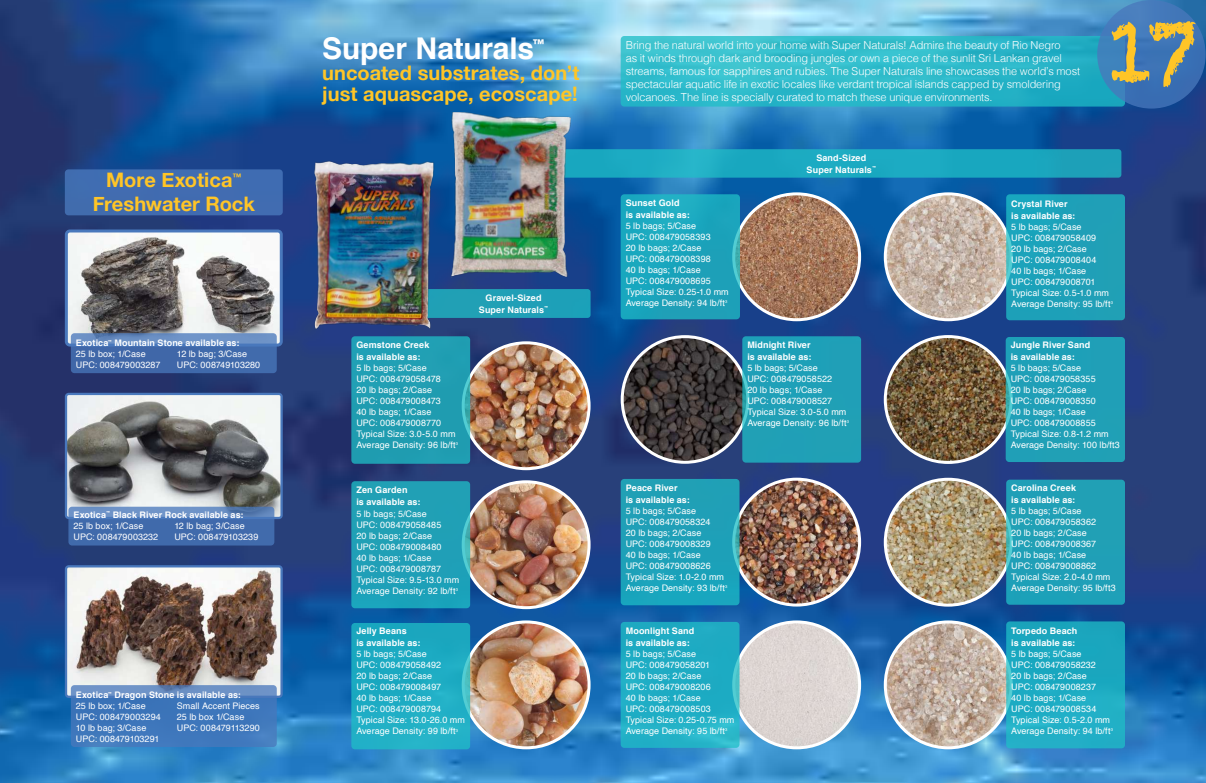
<style>
.page{position:relative;width:1206px;height:783px;background:#fff}
.page>*{position:absolute;margin:0;border:0;box-sizing:border-box;transform-origin:0 0}
.t1{font:85px "Chalkduster";color:#ffc527}
.t2{font:700 30px "Helvetica";letter-spacing:-.005em;color:#fff}
.t3{font:700 20px/21px "Helvetica Neue";color:#ffc527}
.t4{font:700 13.5px "Helvetica";color:#fff}
.t5{font:300 11px/13px "Helvetica";letter-spacing:-.01em;color:#fff}
.t6{font:9px/11px "Helvetica";letter-spacing:.01em;color:#fff}
.t7{font:700 9px/12px "Helvetica";letter-spacing:.01em;color:#fff}
.t8{font:700 9px "Helvetica Neue";color:#ffc527}
.s1{font-weight:400}
.s2{font-weight:700}
</style>
<div class="page">
<img style="left:0;top:0;width:1206px;height:783px">
<img style="left:622px;top:337px;width:126px;height:125px;border-radius:63px">
<div style="left:621px;top:335px;width:128px;height:129px;border:3px solid #fff;border-radius:50%"></div>
<div style="left:742px;top:336px;width:119px;height:127px;background:#20a0b7;border-radius:4px"></div>
<img style="left:734px;top:194px;width:126px;height:126px;border-radius:63px">
<div style="left:732px;top:192px;width:129px;height:129px;border:3px solid #fff;border-radius:50%"></div>
<div style="left:621px;top:194px;width:119px;height:125px;background:#1ba5bd;border-radius:4px"></div>
<svg style="left:621px;top:36px;width:504px;height:71px;background:#2db8c9"></svg>
<img style="left:463px;top:622px;width:126px;height:126px;border-radius:63px">
<div style="left:462px;top:620px;width:129px;height:129px;border:3px solid #fff;border-radius:50%"></div>
<img style="left:885px;top:337px;width:126px;height:125px;border-radius:63px">
<div style="left:884px;top:335px;width:129px;height:129px;border:3px solid #fff;border-radius:50%"></div>
<div style="left:1006px;top:337px;width:119px;height:125px;background:#209fb7;border-radius:4px"></div>
<img style="left:885px;top:479px;width:126px;height:126px;border-radius:63px">
<div style="left:884px;top:478px;width:129px;height:129px;border:3px solid #fff;border-radius:50%"></div>
<div style="left:1006px;top:480px;width:119px;height:125px;background:#20a0b7;border-radius:4px"></div>
<img style="left:463px;top:343px;width:126px;height:126px;border-radius:63px">
<div style="left:462px;top:341px;width:129px;height:129px;border:3px solid #fff;border-radius:50%"></div>
<div style="left:351px;top:336px;width:119px;height:128px;background:#1f9db1;border-radius:4px"></div>
<div style="left:351px;top:289px;width:240px;height:29px;background:#20a0b7;border-radius:3px"></div>
<div style="left:545px;top:149px;width:576px;height:29px;background:#1ca8c0;border-radius:3px"></div>
<div style="left:351px;top:623px;width:119px;height:126px;background:#1cabc3;border-radius:4px"></div>
<img style="left:885px;top:194px;width:126px;height:126px;border-radius:63px">
<div style="left:884px;top:192px;width:129px;height:129px;border:3px solid #fff;border-radius:50%"></div>
<div style="left:1006px;top:194px;width:119px;height:126px;background:#1ea0b8;border-radius:4px"></div>
<img style="left:734px;top:622px;width:126px;height:126px;border-radius:63px">
<div style="left:732px;top:620px;width:129px;height:129px;border:3px solid #fff;border-radius:50%"></div>
<div style="left:621px;top:622px;width:119px;height:126px;background:linear-gradient(to bottom,#1ca8c1,#25b4c9);border-radius:4px"></div>
<img style="left:734px;top:479px;width:126px;height:126px;border-radius:63px">
<div style="left:732px;top:478px;width:129px;height:129px;border:3px solid #fff;border-radius:50%"></div>
<div style="left:621px;top:479px;width:119px;height:126px;background:#1ea0b8;border-radius:4px"></div>
<img style="left:294px;top:160px;width:147px;height:170px">
<div style="left:65px;top:169px;width:218px;height:46px;background:#416cb1;border-radius:4px"></div>
<img style="left:463px;top:482px;width:126px;height:126px;border-radius:63px">
<div style="left:462px;top:480px;width:129px;height:129px;border:3px solid #fff;border-radius:50%"></div>
<div style="left:351px;top:481px;width:119px;height:127px;background:#20a0b7;border-radius:4px"></div>
<img style="left:69px;top:233px;width:210px;height:110px">
<div style="left:65px;top:229px;width:218px;height:118px;border:3px solid #4978bc;border-radius:4px"></div>
<svg style="left:71px;top:333px;width:206px;height:40px;background:#4c73b1"></svg>
<img style="left:68px;top:396px;width:212px;height:120px">
<div style="left:65px;top:393px;width:218px;height:126px;border:2px solid #4978bc;border-radius:3px"></div>
<svg style="left:68px;top:507px;width:206px;height:39px;background:#4a73b1"></svg>
<img style="left:68px;top:568px;width:212px;height:127px">
<div style="left:65px;top:565px;width:218px;height:133px;border:2px solid #4978bc;border-radius:3px"></div>
<svg style="left:71px;top:685px;width:206px;height:62px;background:#467bbc"></svg>
<img style="left:885px;top:622px;width:126px;height:126px;border-radius:63px">
<div style="left:884px;top:620px;width:129px;height:129px;border:3px solid #fff;border-radius:50%"></div>
<div style="left:1006px;top:621px;width:119px;height:127px;background:#1caac2;border-radius:4px"></div>
<img style="left:441px;top:113px;width:137px;height:164px">
<div style="left:1097px;top:0;width:109px;height:109px;background:linear-gradient(to right,#4181bd,#3a6bb2);border-radius:50%"></div>
<h3 class="t3" style="left:106px;top:170px;width:128px">More Exotica</h3>
<p class="t8" style="left:233px;top:171px;width:10px">™</p>
<h3 class="t3" style="left:93px;top:194px;width:164px">Freshwater Rock</h3>
<p class="t7" style="left:76px;top:338px;width:165px;line-height:11px">Exotica<sup>™</sup> Mountain Stone available as:<br><span class="s1">25 lb box; 1/Case<br>UPC: 008479003287</span></p>
<p class="t6" style="left:177px;top:349px;width:85px">12 lb bag; 3/Case<br>UPC: 008749103280</p>
<p class="t7" style="left:73px;top:510px;width:172px;line-height:11px">Exotica<sup>™</sup> Black River Rock available as:<br><span class="s1">25 lb box; 1/Case<br>UPC: 008479003232</span></p>
<p class="t6" style="left:174px;top:521px;width:85px">12 lb bag; 3/Case<br>UPC: 008479103239</p>
<p class="t6" style="left:76px;top:690px;width:167px"><span class="s2">Exotica</span><sup>™</sup> <span class="s2">Dragon Stone is available as:<br></span>25 lb box; 1/Case<br>UPC: 008479003294<br>10 lb bag; 3/Case<br>UPC: 008479103291</p>
<p class="t6" style="left:177px;top:701px;width:85px">Small Accent Pieces<br>25 lb box 1/Case<br>UPC: 008479113290</p>
<h2 class="t2" style="left:322px;top:36px;width:213px">Super Naturals</h2>
<h3 class="t4" style="left:532px;top:38px;width:15px">™</h3>
<h3 class="t3" style="left:322px;top:62px;width:259px">uncoated substrates, don’t just aquascape, ecoscape!</h3>
<p class="t7" style="left:356px;top:339px;width:75px">Gemstone Creek is available as:</p>
<p class="t6" style="left:356px;top:363px;width:103px">5 lb bags; 5/Case<br>UPC: 008479058478<br>20 lb bags; 2/Case<br>UPC: 008479008473<br>40 lb bags; 1/Case<br>UPC: 008479008770<br>Typical Size: 3.0-5.0 mm<br>Average Density: 96 lb/ft<sup>3</sup></p>
<p class="t7" style="left:356px;top:484px;width:66px">Zen Garden<br>is available as:</p>
<p class="t6" style="left:356px;top:509px;width:104px">5 lb bags; 5/Case<br>UPC: 008479058485<br>20 lb bags; 2/Case<br>UPC: 008479008480<br>40 lb bags; 1/Case<br>UPC: 008479008787<br>Typical Size: 9.5-13.0 mm<br>Average Density: 92 lb/ft<sup>3</sup></p>
<p class="t7" style="left:356px;top:626px;width:66px">Jelly Beans<br>is available as:</p>
<p class="t6" style="left:356px;top:650px;width:110px">5 lb bags; 5/Case<br>UPC: 008479058492<br>20 lb bags; 2/Case<br>UPC: 008479008497<br>40 lb bags; 1/Case<br>UPC: 008479008794<br>Typical Size: 13.0-26.0 mm<br>Average Density: 99 lb/ft<sup>3</sup></p>
<p class="t7" style="left:479px;top:293px;width:71px;text-align:center">Gravel-Sized<br>Super Naturals<sup>™</sup></p>
<p class="t5" style="left:626px;top:40px;width:456px">Bring the natural world into your home with Super Naturals! Admire the beauty of Rio Negro<br>as it winds through dark and brooding jungles or own a piece of the sunlit Sri Lankan gravel streams, famous for sapphires and rubies. The Super Naturals line showcases the world’s most spectacular aquatic life in exotic locales like verdant tropical islands capped by smoldering volcanoes. The line is specially curated to match these unique environments.</p>
<p class="t7" style="left:807px;top:153px;width:71px;text-align:center">Sand-Sized<br>Super Naturals<sup>™</sup></p>
<h1 class="t1" style="left:1105px;top:2px;width:93px">17</h1>
<p class="t7" style="left:626px;top:197px;width:66px">Sunset Gold<br>is available as:</p>
<p class="t6" style="left:626px;top:221px;width:105px">5 lb bags; 5/Case<br>UPC: 008479058393<br>20 lb bags; 2/Case<br>UPC: 008479008398<br>40 lb bags; 1/Case<br>UPC: 008479008695<br>Typical Size: 0.25-1.0 mm<br>Average Density: 94 lb/ft<sup>3</sup></p>
<p class="t7" style="left:747px;top:339px;width:66px">Midnight River is available as:</p>
<p class="t6" style="left:747px;top:363px;width:103px">5 lb bags; 5/Case<br>UPC: 008479058522<br>20 lb bags; 1/Case<br>UPC: 008479008527<br>Typical Size: 3.0-5.0 mm<br>Average Density: 96 lb/ft<sup>3</sup></p>
<p class="t7" style="left:626px;top:483px;width:66px">Peace River<br>is available as:</p>
<p class="t6" style="left:626px;top:507px;width:103px">5 lb bags; 5/Case<br>UPC: 008479058324<br>20 lb bags; 2/Case<br>UPC: 008479008329<br>40 lb bags; 1/Case<br>UPC: 008479008626<br>Typical Size: 1.0-2.0 mm<br>Average Density: 93 lb/ft<sup>3</sup></p>
<p class="t7" style="left:626px;top:626px;width:70px">Moonlight Sand is available as:</p>
<p class="t6" style="left:626px;top:650px;width:110px">5 lb bags; 5/Case<br>UPC: 008479058201<br>20 lb bags; 2/Case<br>UPC: 008479008206<br>40 lb bags; 1/Case<br>UPC: 008479008503<br>Typical Size: 0.25-0.75 mm<br>Average Density: 95 lb/ft<sup>3</sup></p>
<p class="t7" style="left:1011px;top:198px;width:66px">Crystal River is available as:</p>
<p class="t6" style="left:1011px;top:222px;width:103px">5 lb bags; 5/Case<br>UPC: 008479058409<br>20 lb bags; 2/Case<br>UPC: 008479008404<br>40 lb bags; 1/Case<br>UPC: 008479008701<br>Typical Size: 0.5-1.0 mm<br>Average Density: 95 lb/ft<sup>3</sup></p>
<p class="t7" style="left:1011px;top:340px;width:81px">Jungle River Sand is available as:</p>
<p class="t6" style="left:1011px;top:364px;width:111px">5 lb bags; 5/Case<br>UPC: 008479058355<br>20 lb bags; 2/Case<br>UPC: 008479008350<br>40 lb bags; 1/Case<br>UPC: 008479008855<br>Typical Size: 0.8-1.2 mm<br>Average Density: 100 lb/ft3</p>
<p class="t7" style="left:1011px;top:483px;width:66px">Carolina Creek is available as:</p>
<p class="t6" style="left:1011px;top:506px;width:106px">5 lb bags; 5/Case<br>UPC: 008479058362<br>20 lb bags; 2/Case<br>UPC: 008479008367<br>40 lb bags; 1/Case<br>UPC: 008479008862<br>Typical Size: 2.0-4.0 mm<br>Average Density: 95 lb/ft3</p>
<p class="t7" style="left:1011px;top:626px;width:68px">Torpedo Beach is available as:</p>
<p class="t6" style="left:1011px;top:649px;width:103px">5 lb bags; 5/Case<br>UPC: 008479058232<br>20 lb bags; 2/Case<br>UPC: 008479008237<br>40 lb bags; 1/Case<br>UPC: 008479008534<br>Typical Size: 0.5-2.0 mm<br>Average Density: 94 lb/ft<sup>3</sup></p>
</div>
